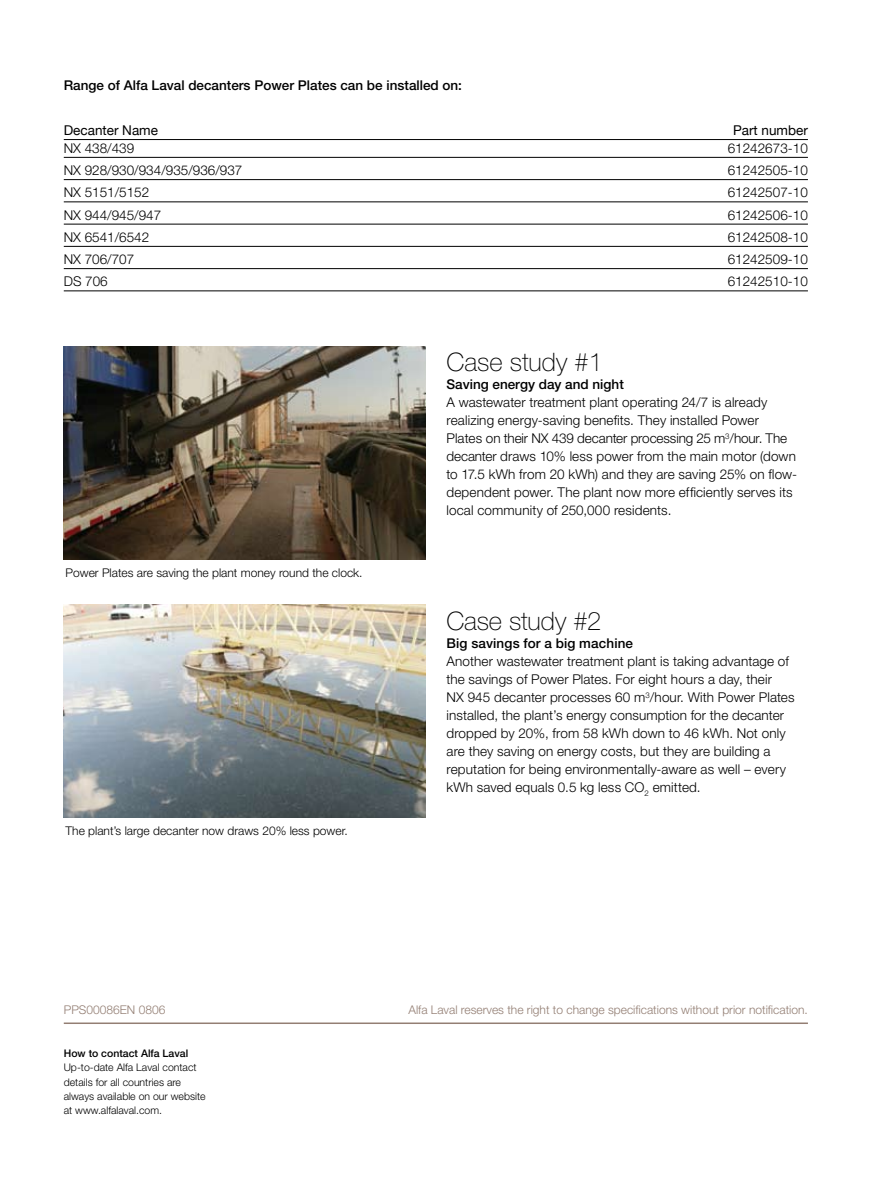
<style>
.page{position:relative;width:893px;height:1188px;background:#fff}
.page>*{position:absolute;margin:0;border:0;box-sizing:border-box;transform-origin:0 0}
.t1{font:100 25.5px "Helvetica Neue";color:#000}
.t2{font:300 13.5px/18px "Helvetica Neue";letter-spacing:.005em;color:#000}
.t3{font:500 13.5px "Helvetica Neue";color:#000}
.t4{font:13.5px "Helvetica Neue";color:#000}
.t5{font:300 12px "Helvetica Neue";color:#000}
.t6{font:300 12px "Helvetica Neue";color:#937e73}
.t7{font:300 10.5px/14.2px "Helvetica Neue";color:#000}
.t8{font:500 10.5px "Helvetica Neue";color:#000}
</style>
<div class="page">
<hr style="left:64px;top:139px;width:744px;height:1px;background:#000">
<hr style="left:64px;top:157px;width:744px;height:1px;background:#000">
<hr style="left:64px;top:179px;width:744px;height:1px;background:#000">
<hr style="left:64px;top:202px;width:744px;height:1px;background:#000">
<hr style="left:64px;top:224px;width:744px;height:1px;background:#000">
<hr style="left:64px;top:246px;width:744px;height:1px;background:#000">
<hr style="left:64px;top:268px;width:744px;height:1px;background:#000">
<hr style="left:64px;top:291px;width:744px;height:1px;background:#000">
<hr style="left:64px;top:1023px;width:744px;height:1px;background:#937e73">
<img style="left:64px;top:347px;width:361px;height:212px">
<img style="left:64px;top:605px;width:361px;height:213px">
<p class="t3" style="left:64px;top:77px;width:400px">Range of Alfa Laval decanters Power Plates can be installed on:</p>
<p class="t4" style="left:64px;top:122px;width:96px">Decanter Name</p>
<p class="t4" style="left:733px;top:122px;width:76px">Part number</p>
<p class="t2" style="left:64px;top:139px;width:72px">NX 438/439</p>
<p class="t2" style="left:728px;top:139px;width:82px">61242673-10</p>
<p class="t2" style="left:64px;top:161px;width:180px">NX 928/930/934/935/936/937</p>
<p class="t2" style="left:728px;top:161px;width:82px">61242505-10</p>
<p class="t2" style="left:64px;top:183px;width:87px">NX 5151/5152</p>
<p class="t2" style="left:728px;top:183px;width:82px">61242507-10</p>
<p class="t2" style="left:64px;top:206px;width:99px">NX 944/945/947</p>
<p class="t2" style="left:728px;top:206px;width:82px">61242506-10</p>
<p class="t2" style="left:64px;top:228px;width:87px">NX 6541/6542</p>
<p class="t2" style="left:728px;top:228px;width:82px">61242508-10</p>
<p class="t2" style="left:64px;top:250px;width:72px">NX 706/707</p>
<p class="t2" style="left:728px;top:250px;width:82px">61242509-10</p>
<p class="t2" style="left:64px;top:272px;width:46px">DS 706</p>
<p class="t2" style="left:728px;top:272px;width:82px">61242510-10</p>
<p class="t5" style="left:66px;top:566px;width:298px">Power Plates are saving the plant money round the clock.</p>
<p class="t5" style="left:66px;top:824px;width:284px">The plant’s large decanter now draws 20% less power.</p>
<h1 class="t1" style="left:446px;top:348px;width:158px">Case study #1</h1>
<p class="t3" style="left:446px;top:376px;width:179px">Saving energy day and night</p>
<p class="t2" style="left:446px;top:393px;width:352px">A wastewater treatment plant operating 24/7 is already realizing energy-saving benefits. They installed Power Plates on their NX 439 decanter processing 25 m<sup>3</sup>/hour. The decanter draws 10% less power from the main motor (down to 17.5 kWh from 20 kWh) and they are saving 25% on flow&shy;dependent power. The plant now more efficiently serves its local community of 250,000 residents.</p>
<h1 class="t1" style="left:446px;top:606px;width:156px">Case study #2</h1>
<p class="t3" style="left:446px;top:635px;width:188px">Big savings for a big machine</p>
<p class="t2" style="left:446px;top:652px;width:350px">Another wastewater treatment plant is taking advantage of the savings of Power Plates. For eight hours a day, their<br>NX 945 decanter processes 60 m<sup>3</sup>/hour. With Power Plates installed, the plant’s energy consumption for the decanter dropped by 20%, from 58 kWh down to 46 kWh. Not only are they saving on energy costs, but they are building a reputation for being environmentally-aware as well – every kWh saved equals 0.5 kg less CO<sub>2</sub> emitted.</p>
<p class="t6" style="left:64px;top:1002px;width:103px">PPS00086EN 0806</p>
<p class="t8" style="left:64px;top:1047px;width:126px">How to contact Alfa Laval</p>
<p class="t7" style="left:64px;top:1060px;width:143px">Up-to-date Alfa Laval contact details for all countries are always available on our website at www.alfalaval.com.</p>
<p class="t6" style="left:408px;top:1002px;width:401px">Alfa Laval reserves the right to change specifications without prior notification.</p>
</div>
